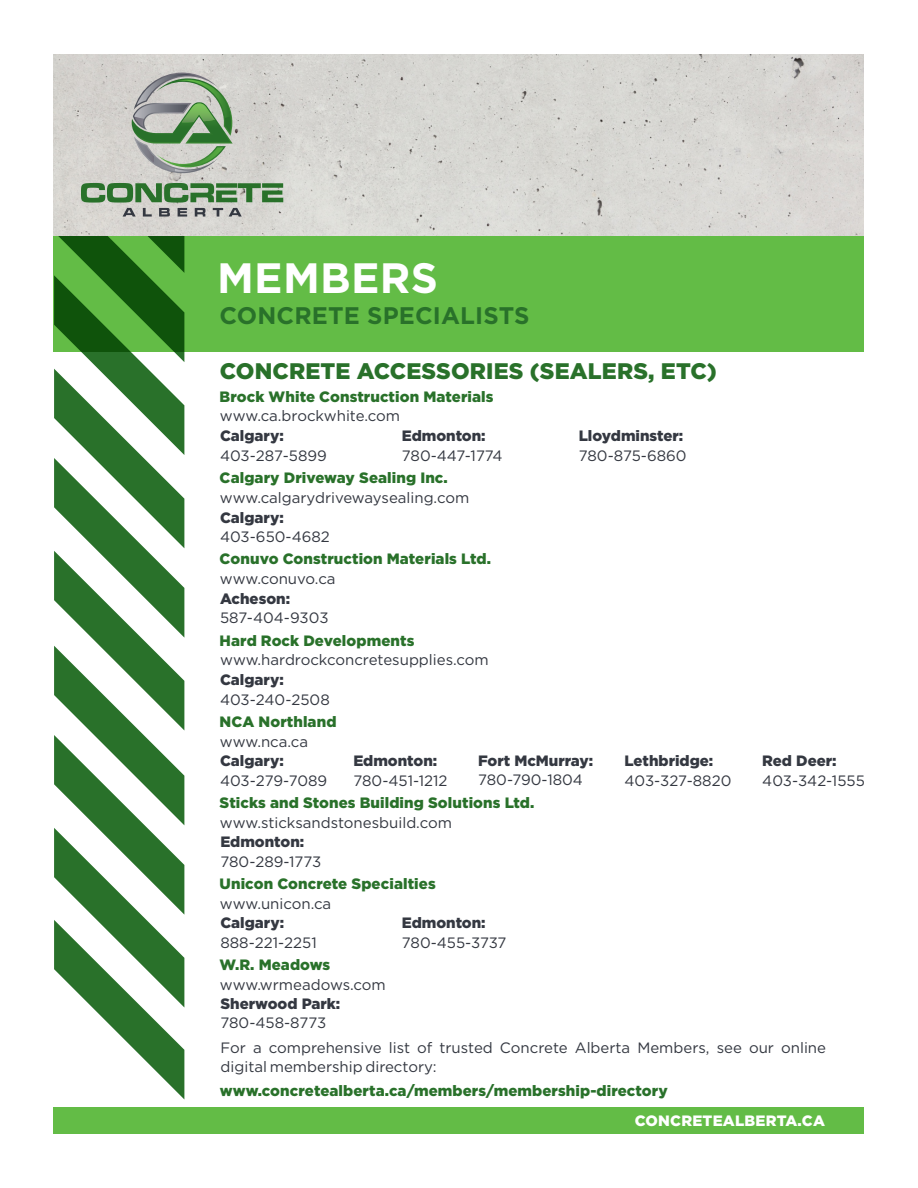
<style>
.page{position:relative;width:918px;height:1188px;background:#fff}
.page>*{position:absolute;margin:0;border:0;box-sizing:border-box;transform-origin:0 0}
.t1{font:700 42.45px "Gotham";letter-spacing:.005em;color:#fff}
.t2{font:700 24px "Gotham";letter-spacing:.005em;color:#29712a}
.t3{font:900 22.5px "Gotham";letter-spacing:.005em;color:#29712a}
.t4{font:15px/24.5px "Gotham";color:#343841}
.t5{font:900 15px "Gotham";letter-spacing:.005em;color:#29712a}
.t6{font:900 15px "Gotham";color:#343841}
.t7{font:900 15px "Gotham";letter-spacing:.015em;color:#fff}
</style>
<div class="page">
<div style="left:54px;top:235px;width:810px;height:116px;background:#63bc46"></div>
<div style="left:54px;top:54px;width:810px;height:181px;background:#d8d7d3"></div>
<svg style="left:54px;top:73px;width:229px;height:1027px"></svg>
<div style="left:54px;top:1108px;width:810px;height:26px;background:#63bc46"></div>
<h1 class="t1" style="left:217px;top:262px;width:222px">MEMBERS</h1>
<h2 class="t2" style="left:219px;top:306px;width:311px">CONCRETE SPECIALISTS</h2>
<h3 class="t3" style="left:220px;top:363px;width:499px">CONCRETE ACCESSORIES (SEALERS, ETC)</h3>
<p class="t5" style="left:220px;top:391px;width:275px">Brock White Construction Materials</p>
<p class="t4" style="left:220px;top:405px;width:182px">www.ca.brockwhite.com</p>
<p class="t6" style="left:220px;top:430px;width:65px">Calgary:</p>
<p class="t4" style="left:220px;top:444px;width:108px">403-287-5899</p>
<p class="t6" style="left:402px;top:430px;width:85px">Edmonton:</p>
<p class="t4" style="left:402px;top:444px;width:102px">780-447-1774</p>
<p class="t5" style="left:220px;top:472px;width:230px">Calgary Driveway Sealing Inc.</p>
<p class="t6" style="left:220px;top:512px;width:65px">Calgary:</p>
<p class="t4" style="left:220px;top:525px;width:111px">403-650-4682</p>
<p class="t4" style="left:220px;top:486px;width:251px">www.calgarydrivewaysealing.com</p>
<p class="t5" style="left:220px;top:554px;width:273px">Conuvo Construction Materials Ltd.</p>
<p class="t4" style="left:220px;top:567px;width:117px">www.conuvo.ca</p>
<p class="t6" style="left:220px;top:593px;width:72px">Acheson:</p>
<p class="t4" style="left:220px;top:607px;width:110px">587-404-9303</p>
<p class="t5" style="left:220px;top:635px;width:196px">Hard Rock Developments</p>
<p class="t4" style="left:220px;top:649px;width:270px">www.hardrockconcretesupplies.com</p>
<p class="t6" style="left:220px;top:674px;width:65px">Calgary:</p>
<p class="t4" style="left:220px;top:688px;width:111px">403-240-2508</p>
<p class="t6" style="left:579px;top:430px;width:106px">Lloydminster:</p>
<p class="t4" style="left:579px;top:444px;width:109px">780-875-6860</p>
<p class="t5" style="left:220px;top:716px;width:118px">NCA Northland</p>
<p class="t4" style="left:220px;top:730px;width:90px">www.nca.ca</p>
<p class="t6" style="left:220px;top:755px;width:65px">Calgary:</p>
<p class="t4" style="left:220px;top:769px;width:109px">403-279-7089</p>
<p class="t6" style="left:353px;top:755px;width:85px">Edmonton:</p>
<p class="t4" style="left:353px;top:769px;width:96px">780-451-1212</p>
<p class="t6" style="left:478px;top:755px;width:117px">Fort McMurray:</p>
<p class="t4" style="left:478px;top:769px;width:106px">780-790-1804</p>
<p class="t5" style="left:220px;top:797px;width:316px">Sticks and Stones Building Solutions Ltd.</p>
<p class="t4" style="left:220px;top:811px;width:233px">www.sticksandstonesbuild.com</p>
<p class="t6" style="left:220px;top:836px;width:85px">Edmonton:</p>
<p class="t4" style="left:220px;top:850px;width:102px">780-289-1773</p>
<p class="t5" style="left:220px;top:878px;width:218px">Unicon Concrete Specialties</p>
<p class="t4" style="left:220px;top:892px;width:113px">www.unicon.ca</p>
<p class="t6" style="left:220px;top:917px;width:65px">Calgary:</p>
<p class="t4" style="left:220px;top:931px;width:98px">888-221-2251</p>
<p class="t6" style="left:402px;top:917px;width:85px">Edmonton:</p>
<p class="t4" style="left:402px;top:931px;width:106px">780-455-3737</p>
<p class="t6" style="left:624px;top:755px;width:90px">Lethbridge:</p>
<p class="t4" style="left:624px;top:769px;width:109px">403-327-8820</p>
<p class="t6" style="left:762px;top:755px;width:76px">Red Deer:</p>
<p class="t4" style="left:762px;top:769px;width:104px">403-342-1555</p>
<p class="t5" style="left:220px;top:959px;width:112px">W.R. Meadows</p>
<p class="t4" style="left:220px;top:973px;width:167px">www.wrmeadows.com</p>
<p class="t6" style="left:220px;top:998px;width:122px">Sherwood Park:</p>
<p class="t4" style="left:220px;top:1012px;width:607px">780-458-8773<br>For a comprehensive list of trusted Concrete Alberta Members, see our online</p>
<p class="t4" style="left:221px;top:1056px;width:218px">digital membership directory:</p>
<p class="t5" style="left:220px;top:1085px;width:449px">www.concretealberta.ca/members/membership-directory</p>
<p class="t7" style="left:635px;top:1115px;width:192px">CONCRETEALBERTA.CA</p>
</div>
